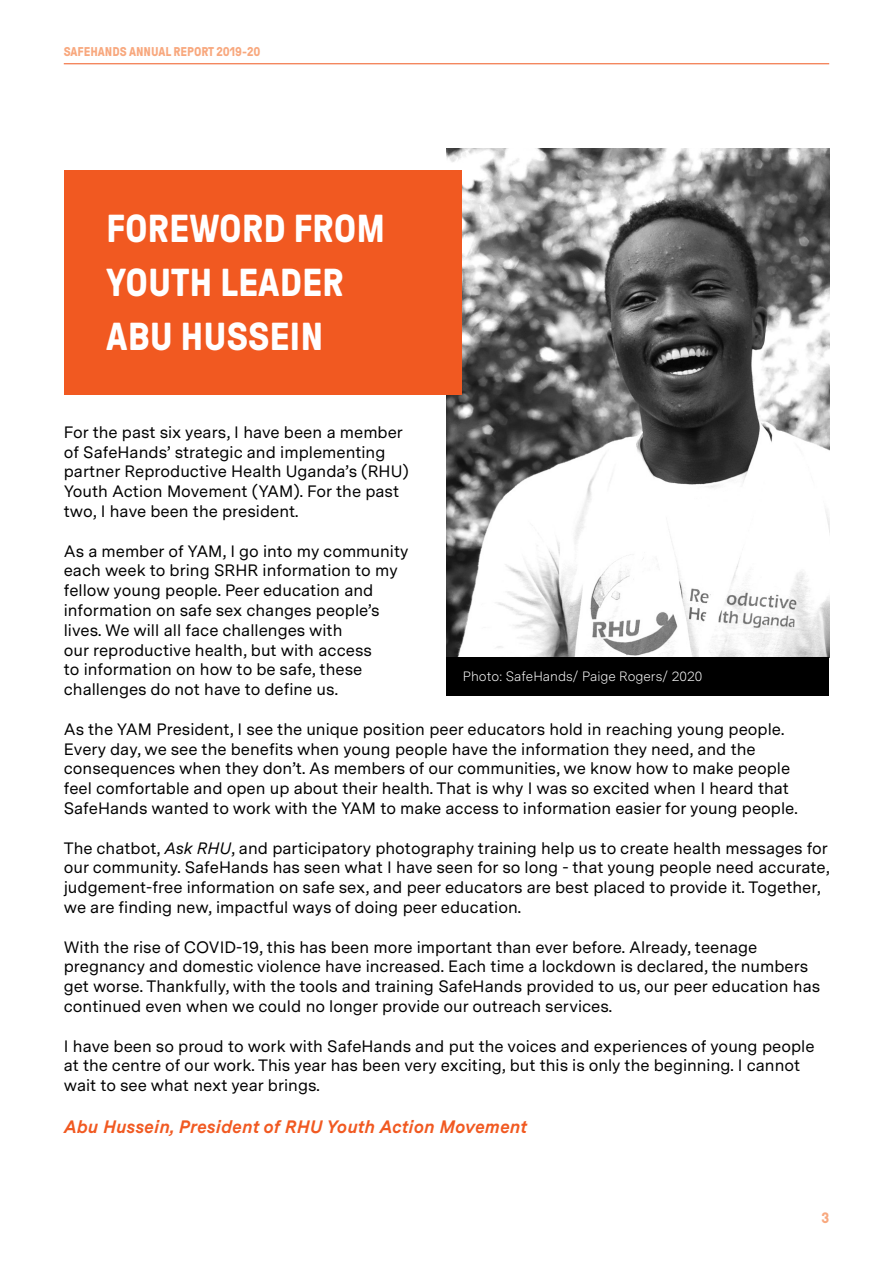
<style>
.page{position:relative;width:893px;height:1263px;background:#fff}
.page>*{position:absolute;margin:0;border:0;box-sizing:border-box;transform-origin:0 0}
.t1{font:700 39px/54px "GT Pressura Pro";color:#fff}
.t2{font:italic 700 18px "Messina Sans";color:#f15921}
.t3{font:16.5px/19.8px "Messina Sans";color:#000}
.t4{font:700 15px "GT Pressura Pro";color:#f8a87e}
.t5{font:300 13.5px "Messina Sans";color:#fff}
.t6{font:700 12.75px "GT Pressura Pro";color:#f8a87e}
.s1{font-style:italic}
</style>
<div class="page">
<hr style="left:64px;top:64px;width:765px;height:1px;background:#f15921">
<img style="left:446px;top:149px;width:383px;height:508px">
<div style="left:64px;top:170px;width:397px;height:225px;background:#f15921"></div>
<div style="left:446px;top:657px;width:383px;height:38px;background:#000"></div>
<p class="t6" style="left:64px;top:45px;width:198px">SAFEHANDS ANNUAL REPORT 2019-20</p>
<p class="t1" style="left:106px;top:202px;width:280px">FOREWORD FROM<br>YOUTH LEADER<br>ABU HUSSEIN</p>
<p class="t3" style="left:64px;top:422px;width:346px">For the past six years, I have been a member of SafeHands’ strategic and implementing partner Reproductive Health Uganda’s (RHU)<br>Youth Action Movement (YAM). For the past two, I have been the president.</p>
<p class="t3" style="left:64px;top:540px;width:346px">As a member of YAM, I go into my community each week to bring SRHR information to my fellow young people. Peer education and information on safe sex changes people’s lives. We will all face challenges with<br>our reproductive health, but with access<br>to information on how to be safe, these challenges do not have to define us.</p>
<p class="t3" style="left:64px;top:719px;width:735px">As the YAM President, I see the unique position peer educators hold in reaching young people.<br>Every day, we see the benefits when young people have the information they need, and the consequences when they don’t. As members of our communities, we know how to make people feel comfortable and open up about their health. That is why I was so excited when I heard that SafeHands wanted to work with the YAM to make access to information easier for young people.</p>
<p class="t3" style="left:64px;top:837px;width:767px">The chatbot, <span class="s1">Ask RHU</span>, and participatory photography training help us to create health messages for our community. SafeHands has seen what I have seen for so long - that young people need accurate, judgement-free information on safe sex, and peer educators are best placed to provide it. Together, we are finding new, impactful ways of doing peer education.</p>
<p class="t3" style="left:64px;top:936px;width:758px">With the rise of COVID-19, this has been more important than ever before. Already, teenage pregnancy and domestic violence have increased. Each time a lockdown is declared, the numbers get worse. Thankfully, with the tools and training SafeHands provided to us, our peer education has continued even when we could no longer provide our outreach services.</p>
<p class="t3" style="left:64px;top:1035px;width:752px">I have been so proud to work with SafeHands and put the voices and experiences of young people at the centre of our work. This year has been very exciting, but this is only the beginning. I cannot wait to see what next year brings.</p>
<p class="t2" style="left:64px;top:1113px;width:465px">Abu Hussein, President of RHU Youth Action Movement</p>
<p class="t5" style="left:463px;top:666px;width:241px">Photo: SafeHands/ Paige Rogers/ 2020</p>
<p class="t4" style="left:821px;top:1210px;width:9px">3</p>
</div>
